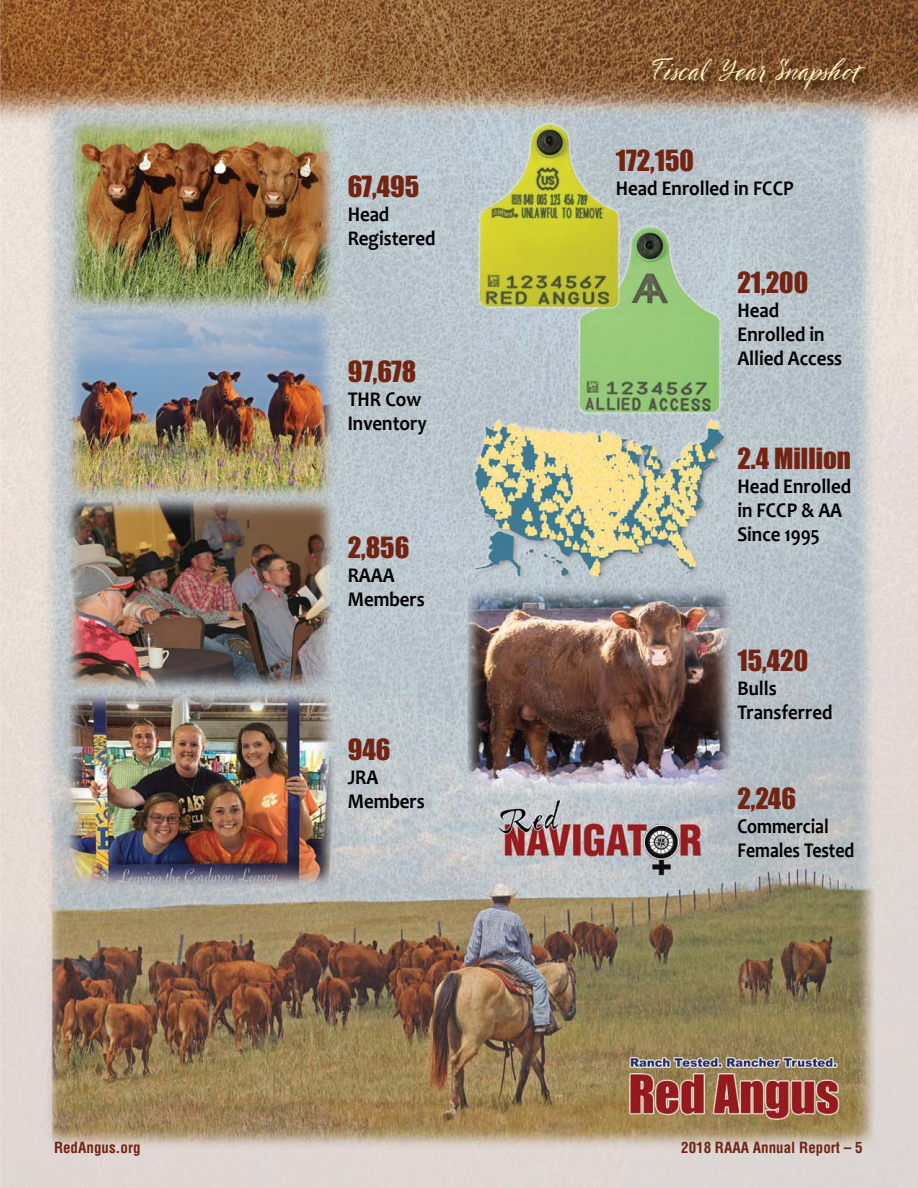
<style>
.page{position:relative;width:918px;height:1188px;background:#fff}
.page>*{position:absolute;margin:0;border:0;box-sizing:border-box;transform-origin:0 0}
.t1{font:33px "TT Berlinerins Script";color:#ffeebd}
.t2{font:27px "Impact";color:#722412}
.t3{font:700 21px/24px "Candara";color:#000;scale:.9 1}
.t4{font:700 21px/24px "Candara";color:#000;scale:.85 1}
.t5{font:700 condensed 15px "Helvetica";color:#722412}
</style>
<div class="page">
<img style="left:0;top:0;width:918px;height:1188px">
<img style="left:649px;top:54px;width:229px;height:48px">
<p class="t2" style="left:348px;top:173px;width:73px">67,495</p>
<p class="t3" style="left:348px;top:202px;width:99px">Head<br>Registered</p>
<p class="t2" style="left:348px;top:358px;width:70px">97,678</p>
<p class="t3" style="left:348px;top:386px;width:89px">THR Cow<br>Inventory</p>
<p class="t2" style="left:348px;top:535px;width:63px">2,856</p>
<p class="t3" style="left:348px;top:563px;width:87px">RAAA<br>Members</p>
<p class="t2" style="left:348px;top:736px;width:44px">946</p>
<p class="t3" style="left:348px;top:765px;width:87px">JRA<br>Members</p>
<h1 class="t1" style="left:649px;top:50px;width:215px">Fiscal Year Snapshot</h1>
<p class="t2" style="left:616px;top:147px;width:80px">172,150</p>
<p class="t3" style="left:616px;top:175px;width:199px">Head Enrolled in FCCP</p>
<p class="t2" style="left:737px;top:269px;width:72px">21,200</p>
<p class="t3" style="left:737px;top:297px;width:118px">Head<br>Enrolled in<br>Allied Access</p>
<p class="t2" style="left:737px;top:446px;width:115px">2.4 Million</p>
<p class="t3" style="left:737px;top:474px;width:128px">Head Enrolled in FCCP &amp; AA<br>Since 1995</p>
<p class="t2" style="left:737px;top:647px;width:72px">15,420</p>
<p class="t3" style="left:737px;top:676px;width:107px">Bulls<br>Transferred</p>
<p class="t2" style="left:737px;top:785px;width:60px">2,246</p>
<p class="t4" style="left:737px;top:814px;width:139px">Commercial<br>Females Tested</p>
<p class="t5" style="left:54px;top:1140px;width:88px">RedAngus.org</p>
<p class="t5" style="left:681px;top:1140px;width:183px">2018 RAAA Annual Report – 5</p>
</div>
